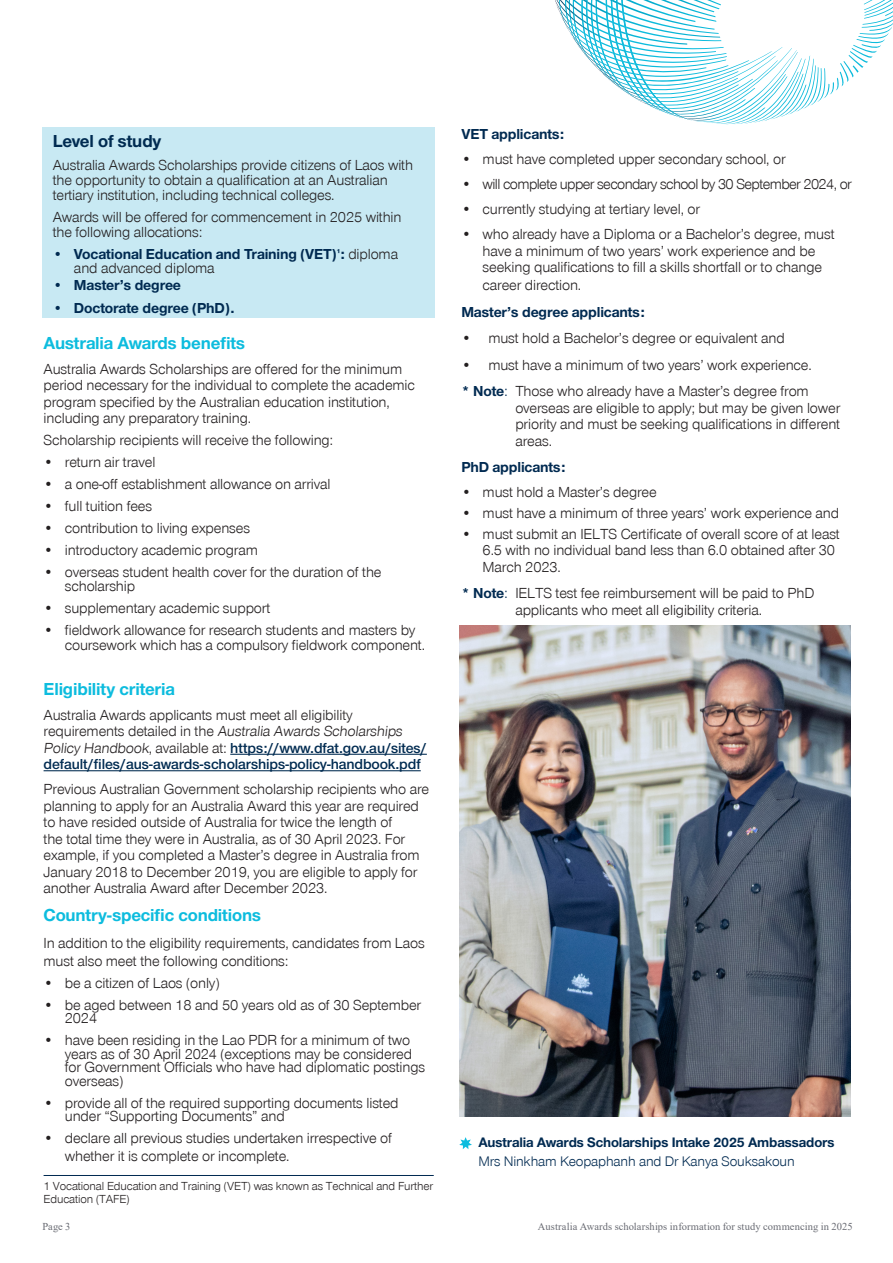
<style>
.page{position:relative;width:893px;height:1263px;background:#fff}
.page>*{position:absolute;margin:0;border:0;box-sizing:border-box;transform-origin:0 0}
.Body{font:700 18px "Nimbus San Nov";letter-spacing:-.01em;color:#0dbcde}
.t1{font:700 18px "Nimbus San Nov";letter-spacing:-.01em;color:#002b51}
.Body-2{font:15px/16.5px "Nimbus San Nov";letter-spacing:-.01em;color:#231f20}
.Body-3{font:700 15px/13.5px "Nimbus San Nov";letter-spacing:-.01em;color:#002a51}
.Body-4{font:15px "Nimbus San Nov";letter-spacing:-.04em;color:#231f20}
.Body-5{font:700 14.25px "Nimbus San Nov";letter-spacing:-.01em;color:#002a51}
.Body-6{font:14.25px "Nimbus San Nov";letter-spacing:-.01em;color:#002a51}
.Body-7{font:12px/13.5px "Nimbus San Nov";letter-spacing:-.01em;color:#231f20}
.t2{font:10.5px "Times New Roman";letter-spacing:.005em;color:#696b73}
.t3{font:10.5px "Times New Roman";color:#686a72}
.s1{font-weight:700;color:#002a51}
.s2{color:#002a51}
.s3{font-weight:400;color:#231f20}
.s4{font-family:"Nimbus San Nov Sem Bol";color:#002b51}
</style>
<div class="page">
<svg style="left:555px;top:0;width:338px;height:125px"></svg>
<div style="left:43px;top:127px;width:392px;height:191px;background:#c8e9f3"></div>
<img style="left:459px;top:625px;width:391px;height:491px">
<hr style="left:44px;top:1175px;width:390px;height:1px;background:#002a51">
<hr style="left:230px;top:754px;width:197px;height:1px;background:#002b51">
<hr style="left:44px;top:770px;width:377px;height:1px;background:#002b51">
<svg style="left:459px;top:1137px;width:13px;height:12px"></svg>
<p class="Body-3" style="left:461px;top:127px;width:105px">VET applicants:</p>
<p class="Body-2" style="left:461px;top:151px;width:326px">• must have completed upper secondary school, or</p>
<p class="Body-4" style="left:461px;top:176px;width:392px">• will complete upper secondary school by 30 September 2024, or</p>
<p class="Body-2" style="left:461px;top:201px;width:240px">• currently studying at tertiary level, or</p>
<p class="Body-2" style="left:461px;top:226px;width:375px;text-align:center">• who already have a Diploma or a Bachelor’s degree, must have a minimum of two years’ work experience and be seeking qualifications to fill a skills shortfall or to change</p>
<p class="Body-2" style="left:483px;top:277px;width:100px">career direction.</p>
<p class="Body-3" style="left:461px;top:305px;width:185px">Master’s degree applicants:</p>
<p class="Body-2" style="left:461px;top:330px;width:325px">• must hold a Bachelor’s degree or equivalent and</p>
<p class="Body-2" style="left:461px;top:357px;width:352px">• must have a minimum of two years’ work experience.</p>
<p class="Body-2" style="left:515px;top:383px;width:326px;text-indent:-54px"><span class="s1">* Note</span><span class="s2">:</span> Those who already have a Master’s degree from overseas are eligible to apply; but may be given lower priority and must be seeking qualifications in different areas.</p>
<p class="Body-3" style="left:461px;top:460px;width:106px">PhD applicants:</p>
<p class="Body-2" style="left:461px;top:484px;width:197px">• must hold a Master’s degree</p>
<p class="Body-2" style="left:461px;top:505px;width:379px">• must have a minimum of three years’ work experience and</p>
<p class="Body-2" style="left:483px;top:526px;width:359px;text-indent:-21px">• must submit an IELTS Certificate of overall score of at least<br>6.5 with no individual band less than 6.0 obtained after 30<br>March 2023.</p>
<p class="Body-2" style="left:461px;top:585px;width:354px;text-align:center"><span class="s1">* Note</span><span class="s2">:</span> IELTS test fee reimbursement will be paid to PhD applicants who meet all eligibility criteria.</p>
<h2 class="t1" style="left:53px;top:130px;width:110px">Level of study</h2>
<p class="Body-2" style="left:53px;top:158px;width:362px;line-height:15px">Australia Awards Scholarships provide citizens of Laos with the opportunity to obtain a qualification at an Australian tertiary institution, including technical colleges.</p>
<p class="Body-2" style="left:53px;top:210px;width:350px;line-height:15px">Awards will be offered for commencement in 2025 within the following allocations:</p>
<p class="Body-3" style="left:74px;top:247px;width:326px;text-indent:-21px">• Vocational Education and Training (VET)1: <span class="s3">diploma and advanced diploma</span></p>
<p class="Body-3" style="left:53px;top:279px;width:130px">• Master’s degree</p>
<p class="Body-3" style="left:53px;top:301px;width:184px">• Doctorate degree (PhD).</p>
<h2 class="Body" style="left:44px;top:332px;width:203px">Australia Awards benefits</h2>
<p class="Body-2" style="left:44px;top:361px;width:373px">Australia Awards Scholarships are offered for the minimum period necessary for the individual to complete the academic program specified by the Australian education institution, including any preparatory training.</p>
<p class="Body-2" style="left:44px;top:432px;width:291px">Scholarship recipients will receive the following:</p>
<p class="Body-2" style="left:44px;top:454px;width:113px">• return air travel</p>
<p class="Body-2" style="left:44px;top:476px;width:288px">• a one-off establishment allowance on arrival</p>
<p class="Body-2" style="left:44px;top:498px;width:110px">• full tuition fees</p>
<p class="Body-2" style="left:44px;top:520px;width:208px">• contribution to living expenses</p>
<p class="Body-2" style="left:44px;top:542px;width:216px">• introductory academic program</p>
<p class="Body-2" style="left:65px;top:566px;width:318px;line-height:13.5px;text-indent:-21px">• overseas student health cover for the duration of the scholarship</p>
<p class="Body-2" style="left:44px;top:600px;width:228px">• supplementary academic support</p>
<p class="Body-2" style="left:65px;top:622px;width:362px;line-height:15px;text-indent:-21px">• fieldwork allowance for research students and masters by coursework which has a compulsory fieldwork component.</p>
<h2 class="Body" style="left:44px;top:678px;width:133px">Eligibility criteria</h2>
<p class="Body-2" style="left:44px;top:707px;width:385px">Australia Awards applicants must meet all eligibility requirements detailed in the Australia Awards Scholarships Policy Handbook, available at: <span class="s4">https://www.dfat.gov.au/sites/ default/files/aus-awards-scholarships-policy-handbook.pdf</span></p>
<p class="Body-2" style="left:44px;top:781px;width:387px">Previous Australian Government scholarship recipients who are planning to apply for an Australia Award this year are required to have resided outside of Australia for twice the length of<br>the total time they were in Australia, as of 30 April 2023. For example, if you completed a Master’s degree in Australia from January 2018 to December 2019, you are eligible to apply for another Australia Award after December 2023.</p>
<p class="Body" style="left:44px;top:905px;width:219px">Country-specific conditions</p>
<p class="Body-2" style="left:44px;top:934px;width:383px;line-height:18px">In addition to the eligibility requirements, candidates from Laos must also meet the following conditions:</p>
<p class="Body-2" style="left:44px;top:975px;width:177px">• be a citizen of Laos (only)</p>
<p class="Body-2" style="left:65px;top:998px;width:358px;line-height:13.5px;text-indent:-21px">• be aged between 18 and 50 years old as of 30 September<br>2024</p>
<p class="Body-2" style="left:65px;top:1034px;width:362px;line-height:13.5px;text-indent:-21px">• have been residing in the Lao PDR for a minimum of two years as of 30 April 2024 (exceptions may be considered for Government Officials who have had diplomatic postings overseas)</p>
<p class="Body-2" style="left:65px;top:1096px;width:335px;line-height:13.5px;text-indent:-21px">• provide all of the required supporting documents listed under “Supporting Documents” and</p>
<p class="Body-2" style="left:65px;top:1129px;width:329px;line-height:18px;text-indent:-21px">• declare all previous studies undertaken irrespective of whether it is complete or incomplete.</p>
<p class="Body-5" style="left:478px;top:1133px;width:358px">Australia Awards Scholarships Intake 2025 Ambassadors</p>
<p class="Body-6" style="left:478px;top:1153px;width:318px">Mrs Ninkham Keopaphanh and Dr Kanya Souksakoun</p>
<p class="Body-7" style="left:44px;top:1179px;width:391px">1 Vocational Education and Training (VET) was known as Technical and Further<br>Education (TAFE)</p>
<p class="t3" style="left:43px;top:1219px;width:30px">Page 3</p>
<p class="t2" style="left:538px;top:1219px;width:316px">Australia Awards scholarships information for study commencing in 2025</p>
</div>
